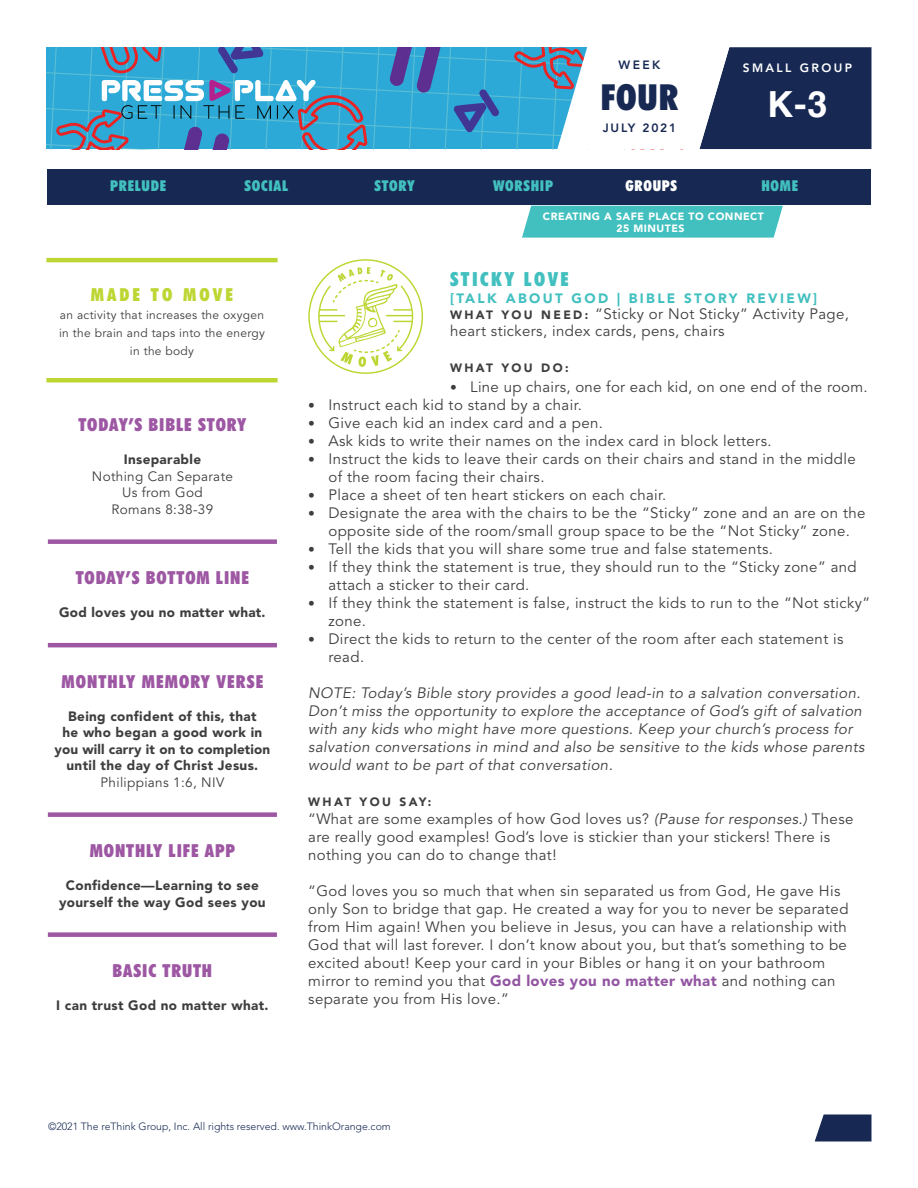
<style>
.page{position:relative;width:918px;height:1188px;background:#fff}
.page>*{position:absolute;margin:0;border:0;box-sizing:border-box;transform-origin:0 0}
.t1{font:900 condensed 36px "Futura BT";color:#172953}
.t2{font:700 36px "Helvetica";color:#fff}
.Paragraph_Style_1{font:900 condensed 19.5px "Futura BT";letter-spacing:.125em;color:#42c0bf}
.t3{font:900 condensed 18px "Futura BT";letter-spacing:.05em;color:#9d57a3}
.t4{font:900 condensed 18px "Futura BT";letter-spacing:.175em;color:#bed633}
.Paragraph_Style_1-2{font:15px/18px "Avenir LT Std";letter-spacing:.025em;color:#3e3e3f}
.Paragraph_Style_1-3{font:italic 15px/18px "Avenir LT Std";letter-spacing:.025em;color:#3e3e3f}
.t5{font:900 condensed 15px "Futura BT";letter-spacing:.05em;color:#42c0bf}
.t6{font:900 condensed 15px "Futura BT";letter-spacing:.05em;color:#fff}
.t7{font:900 13.5px/16.5px "Avenir LT Std";letter-spacing:.025em;color:#3e3e3f;text-align:center}
.t8{font:13.5px/16.5px "Avenir LT Std";letter-spacing:.025em;color:#3e3e3f;text-align:center}
.Paragraph_Style_1-4{font:900 13.5px "Avenir LT Std";letter-spacing:.175em;color:#42c0bf}
.t9{font:12px/18px "Avenir LT Std";letter-spacing:.025em;color:#3e3e3f;text-align:center}
.Paragraph_Style_1-5{font:900 12px "Avenir LT Std";letter-spacing:.2em;color:#3e3e3f}
.t10{font:800 12px "Avenir LT Std";letter-spacing:.15em;color:#172953}
.t11{font:800 12px "Avenir LT Std";letter-spacing:.2em;color:#fff}
.t12{font:300 10.5px "Avenir LT Std";color:#172953}
.t13{font:900 10.5px/12px "Avenir LT Std";letter-spacing:.05em;color:#fff;text-align:center}
.s1{font-weight:900;font-size:12px}
.s2{font-family:"Avenir";font-size:13.5px}
.s3{font-style:italic}
.s4{font-weight:900;color:#9255a2}
</style>
<div class="page">
<svg style="left:815px;top:1114px;width:57px;height:28px;background:#314166"></svg>
<svg style="left:46px;top:47px;width:826px;height:103px"></svg>
<div style="left:48px;top:539px;width:229px;height:5px;background:#9d57a3"></div>
<hr style="left:48px;top:643px;width:229px;height:4px;background:#9d57a3">
<div style="left:48px;top:812px;width:229px;height:5px;background:#9d57a3"></div>
<div style="left:48px;top:932px;width:229px;height:5px;background:#9d57a3"></div>
<svg style="left:308px;top:259px;width:115px;height:115px"></svg>
<div style="left:522px;top:206px;width:261px;height:32px;background:#42c0bf"></div>
<div style="left:47px;top:170px;width:824px;height:36px;background:#172953"></div>
<hr style="left:46px;top:378px;width:232px;height:4px;background:#bed633">
<hr style="left:46px;top:258px;width:232px;height:4px;background:#bed633">
<p class="t10" style="left:619px;top:58px;width:43px">WEEK</p>
<h1 class="t1" style="left:601px;top:75px;width:79px">FOUR</h1>
<p class="t10" style="left:603px;top:121px;width:75px">JULY 2021</p>
<p class="t11" style="left:743px;top:61px;width:111px">SMALL GROUP</p>
<h1 class="t2" style="left:768px;top:75px;width:61px">K-3</h1>
<p class="t5" style="left:110px;top:177px;width:57px">PRELUDE</p>
<p class="t5" style="left:245px;top:177px;width:45px">SOCIAL</p>
<p class="t5" style="left:375px;top:177px;width:42px">STORY</p>
<p class="t5" style="left:493px;top:177px;width:62px">WORSHIP</p>
<p class="t6" style="left:626px;top:177px;width:53px">GROUPS</p>
<p class="t5" style="left:761px;top:177px;width:38px">HOME</p>
<p class="t4" style="left:91px;top:284px;width:144px">MADE TO MOVE</p>
<p class="t9" style="left:59px;top:306px;width:207px">an activity that increases the oxygen in the brain and taps into the energy in the body</p>
<p class="t3" style="left:78px;top:414px;width:169px">TODAY’S BIBLE STORY</p>
<p class="t7" style="left:124px;top:451px;width:79px">Inseparable</p>
<p class="t8" style="left:92px;top:468px;width:143px">Nothing Can Separate<br>Us from God<br>Romans 8:38-39</p>
<p class="t3" style="left:76px;top:567px;width:175px">TODAY’S BOTTOM LINE</p>
<p class="t7" style="left:59px;top:604px;width:208px">God loves you no matter what.</p>
<p class="t3" style="left:61px;top:671px;width:203px">MONTHLY MEMORY VERSE</p>
<p class="t7" style="left:54px;top:708px;width:217px">Being confident of this, that<br>he who began a good work in you will carry it on to completion until the day of Christ Jesus.</p>
<p class="t8" style="left:101px;top:774px;width:125px">Philippians 1:6, NIV</p>
<p class="t3" style="left:90px;top:840px;width:147px">MONTHLY LIFE APP</p>
<p class="t7" style="left:59px;top:877px;width:208px">Confidence—Learning to see yourself the way God sees you</p>
<p class="t3" style="left:113px;top:960px;width:101px">BASIC TRUTH</p>
<p class="t7" style="left:56px;top:997px;width:214px">I can trust God no matter what.</p>
<p class="t13" style="left:543px;top:210px;width:223px">CREATING A SAFE PLACE TO CONNECT<br>25 MINUTES</p>
<p class="Paragraph_Style_1" style="left:450px;top:267px;width:120px">STICKY LOVE</p>
<p class="Paragraph_Style_1-4" style="left:450px;top:290px;width:369px">[TALK ABOUT GOD | BIBLE STORY REVIEW]</p>
<p class="Paragraph_Style_1-2" style="left:450px;top:306px;width:401px;line-height:17.1px"><span class="s1">W H AT Y O U N E E D :</span> “Sticky or Not Sticky” Activity Page, heart stickers, index cards, pens, chairs</p>
<p class="Paragraph_Style_1-5" style="left:450px;top:361px;width:120px">WHAT YOU DO:</p>
<p class="Paragraph_Style_1-2" style="left:450px;top:378px;width:419px"><span class="s2">•</span> Line up chairs, one for each kid, on one end of the room.</p>
<p class="Paragraph_Style_1-2" style="left:308px;top:396px;width:275px"><span class="s2">•</span> Instruct each kid to stand by a chair.</p>
<p class="Paragraph_Style_1-2" style="left:308px;top:414px;width:296px"><span class="s2">•</span> Give each kid an index card and a pen.</p>
<p class="Paragraph_Style_1-2" style="left:308px;top:432px;width:465px"><span class="s2">•</span> Ask kids to write their names on the index card in block letters.</p>
<p class="Paragraph_Style_1-2" style="left:328px;top:450px;width:529px;text-indent:-20px"><span class="s2">•</span> Instruct the kids to leave their cards on their chairs and stand in the middle of the room facing their chairs.</p>
<p class="Paragraph_Style_1-2" style="left:308px;top:486px;width:360px"><span class="s2">•</span> Place a sheet of ten heart stickers on each chair.</p>
<p class="Paragraph_Style_1-2" style="left:308px;top:504px;width:559px;text-align:center"><span class="s2">•</span> Designate the area with the chairs to be the “Sticky” zone and an are on the opposite side of the room/small group space to be the “Not Sticky” zone.</p>
<p class="Paragraph_Style_1-2" style="left:308px;top:540px;width:466px"><span class="s2">•</span> Tell the kids that you will share some true and false statements.</p>
<p class="Paragraph_Style_1-2" style="left:328px;top:558px;width:530px;text-indent:-20px"><span class="s2">•</span> If they think the statement is true, they should run to the “Sticky zone” and attach a sticker to their card.</p>
<p class="Paragraph_Style_1-2" style="left:328px;top:594px;width:543px;text-indent:-20px"><span class="s2">•</span> If they think the statement is false, instruct the kids to run to the “Not sticky” zone.</p>
<p class="Paragraph_Style_1-2" style="left:328px;top:630px;width:517px;text-indent:-20px"><span class="s2">•</span> Direct the kids to return to the center of the room after each statement is read.</p>
<p class="Paragraph_Style_1-3" style="left:308px;top:684px;width:558px">NOTE: Today’s Bible story provides a good lead-in to a salvation conversation.<br>Don’t miss the opportunity to explore the acceptance of God’s gift of salvation with any kids who might have more questions. Keep your church’s process for salvation conversations in mind and also be sensitive to the kids whose parents would want to be part of that conversation.</p>
<p class="Paragraph_Style_1-5" style="left:308px;top:795px;width:125px">WHAT YOU SAY:</p>
<p class="Paragraph_Style_1-2" style="left:308px;top:810px;width:547px">“What are some examples of how God loves us? <span class="s3">(Pause for responses.)</span> These are really good examples! God’s love is stickier than your stickers! There is nothing you can do to change that!</p>
<p class="Paragraph_Style_1-2" style="left:308px;top:882px;width:542px">“God loves you so much that when sin separated us from God, He gave His only Son to bridge that gap. He created a way for you to never be separated from Him again! When you believe in Jesus, you can have a relationship with God that will last forever. I don’t know about you, but that’s something to be excited about! Keep your card in your Bibles or hang it on your bathroom mirror to remind you that <span class="s4">God loves you no matter what</span> and nothing can separate you from His love.”</p>
<p class="t12" style="left:48px;top:1120px;width:344px">©2021 The reThink Group, Inc. All rights reserved. www.ThinkOrange.com</p>
</div>
